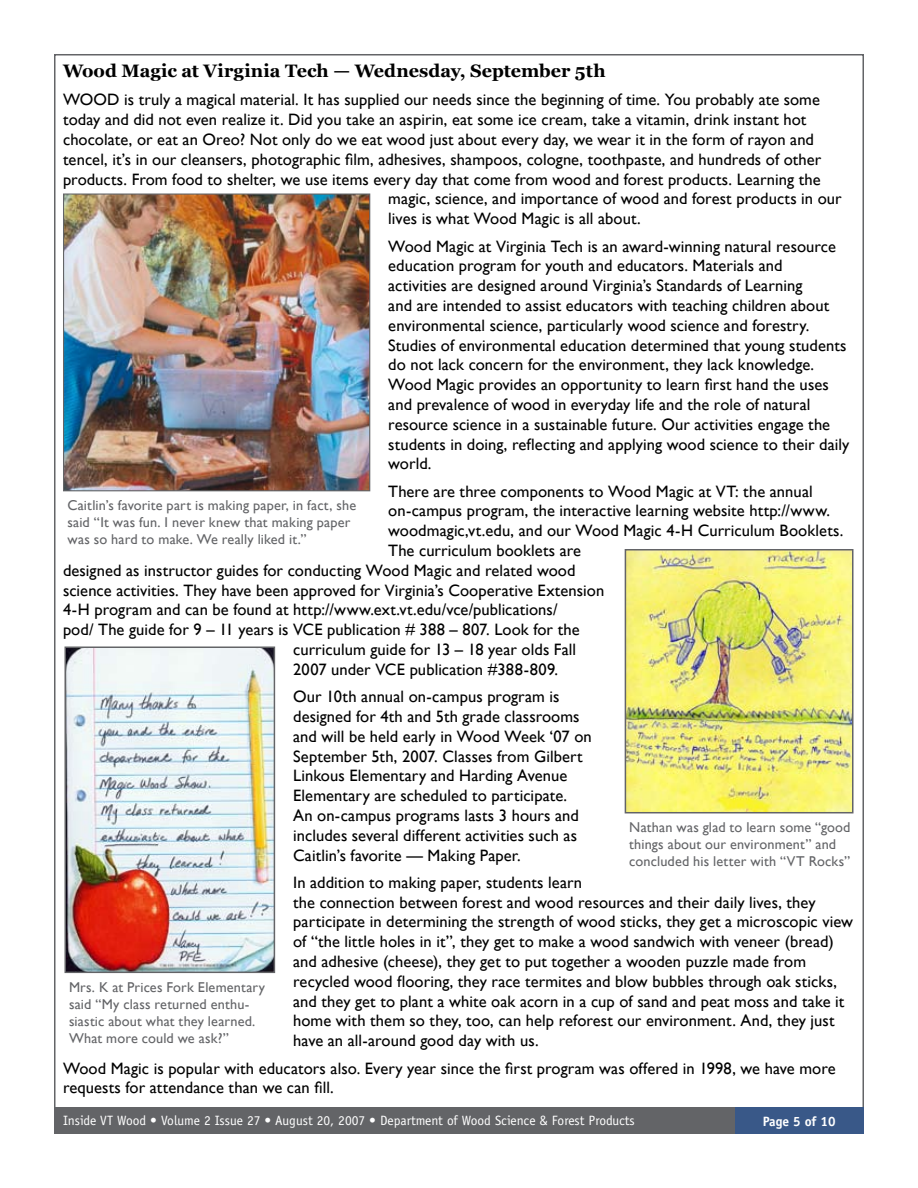
<style>
.page{position:relative;width:918px;height:1188px;background:#fff}
.page>*{position:absolute;margin:0;border:0;box-sizing:border-box;transform-origin:0 0}
.t1{font:700 18px "Georgia";color:#000}
.t2{font:16.5px/19.8px "Gill Sans";letter-spacing:.005em;color:#000}
.t3{font:14.25px/17.1px "Gill Sans";letter-spacing:.01em;color:#636467}
.t4{font:13.5px "Officina Sans";color:#fff}
.t5{font:700 13.5px "Officina Sans";color:#fff}
</style>
<div class="page">
<img style="left:65px;top:196px;width:303px;height:293px">
<div style="left:63px;top:194px;width:307px;height:297px;border:1px solid #636467"></div>
<img style="left:628px;top:552px;width:223px;height:258px">
<div style="left:625px;top:549px;width:229px;height:264px;border:2px solid #636467"></div>
<img style="left:67px;top:649px;width:205px;height:321px">
<div style="left:64px;top:646px;width:211px;height:327px;border:2px solid #636467"></div>
<div style="left:734px;top:1107px;width:130px;height:27px;background:#395888"></div>
<div style="left:54px;top:1107px;width:680px;height:27px;background:#636467"></div>
<p class="t1" style="left:63px;top:60px;width:544px">Wood Magic at Virginia Tech — Wednesday, September 5th</p>
<p class="t2" style="left:63px;top:90px;width:758px">WOOD is truly a magical material. It has supplied our needs since the beginning of time. You probably ate some</p>
<p class="t2" style="left:63px;top:110px;width:745px">today and did not even realize it. Did you take an aspirin, eat some ice cream, take a vitamin, drink instant hot</p>
<p class="t2" style="left:63px;top:129px;width:753px">chocolate, or eat an Oreo? Not only do we eat wood just about every day, we wear it in the form of rayon and</p>
<p class="t2" style="left:63px;top:149px;width:760px">tencel, it’s in our cleansers, photographic film, adhesives, shampoos, cologne, toothpaste, and hundreds of other</p>
<p class="t2" style="left:63px;top:169px;width:759px">products. From food to shelter, we use items every day that come from wood and forest products. Learning the</p>
<p class="t2" style="left:388px;top:189px;width:455px">magic, science, and importance of wood and forest products in our</p>
<p class="t2" style="left:388px;top:209px;width:254px">lives is what Wood Magic is all about.</p>
<p class="t2" style="left:388px;top:236px;width:463px">Wood Magic at Virginia Tech is an award-winning natural resource education program for youth and educators. Materials and<br>activities are designed around Virginia’s Standards of Learning<br>and are intended to assist educators with teaching children about environmental science, particularly wood science and forestry.<br>Studies of environmental education determined that young students do not lack concern for the environment, they lack knowledge.<br>Wood Magic provides an opportunity to learn first hand the uses and prevalence of wood in everyday life and the role of natural resource science in a sustainable future. Our activities engage the students in doing, reflecting and applying wood science to their daily world.</p>
<p class="t2" style="left:388px;top:481px;width:426px">There are three components to Wood Magic at VT: the annual</p>
<p class="t2" style="left:388px;top:501px;width:443px">on-campus program, the interactive learning website http://www.</p>
<p class="t2" style="left:388px;top:521px;width:457px">woodmagic,vt.edu, and our Wood Magic 4-H Curriculum Booklets.</p>
<p class="t2" style="left:388px;top:540px;width:194px">The curriculum booklets are</p>
<p class="t2" style="left:63px;top:560px;width:514px">designed as instructor guides for conducting Wood Magic and related wood</p>
<p class="t2" style="left:63px;top:580px;width:543px">science activities. They have been approved for Virginia’s Cooperative Extension</p>
<p class="t2" style="left:63px;top:600px;width:496px">4-H program and can be found at http://www.ext.vt.edu/vce/publications/</p>
<p class="t2" style="left:63px;top:620px;width:518px">pod/ The guide for 9 – 11 years is VCE publication # 388 – 807. Look for the</p>
<p class="t2" style="left:293px;top:639px;width:285px">curriculum guide for 13 – 18 year olds Fall</p>
<p class="t2" style="left:293px;top:659px;width:267px">2007 under VCE publication #388-809.</p>
<p class="t2" style="left:293px;top:687px;width:300px">Our 10th annual on-campus program is designed for 4th and 5th grade classrooms and will be held early in Wood Week ‘07 on September 5th, 2007. Classes from Gilbert Linkous Elementary and Harding Avenue Elementary are scheduled to participate.<br>An on-campus programs lasts 3 hours and includes several different activities such as Caitlin’s favorite — Making Paper.</p>
<p class="t2" style="left:293px;top:872px;width:561px">In addition to making paper, students learn<br>the connection between forest and wood resources and their daily lives, they participate in determining the strength of wood sticks, they get a microscopic view of “the little holes in it”, they get to make a wood sandwich with veneer (bread) and adhesive (cheese), they get to put together a wooden puzzle made from recycled wood flooring, they race termites and blow bubbles through oak sticks, and they get to plant a white oak acorn in a cup of sand and peat moss and take it home with them so they, too, can help reforest our environment. And, they just have an all-around good day with us.</p>
<p class="t2" style="left:63px;top:1058px;width:774px">Wood Magic is popular with educators also. Every year since the first program was offered in 1998, we have more requests for attendance than we can fill.</p>
<p class="t3" style="left:68px;top:497px;width:290px">Caitlin’s favorite part is making paper, in fact, she said “It was fun. I never knew that making paper was so hard to make. We really liked it.”</p>
<p class="t3" style="left:629px;top:818px;width:223px">Nathan was glad to learn some “good things about our environment” and concluded his letter with “VT Rocks”</p>
<p class="t3" style="left:69px;top:978px;width:198px">Mrs. K at Prices Fork Elementary said “My class returned enthu&shy;siastic about what they learned.<br>What more could we ask?”</p>
<p class="t4" style="left:63px;top:1113px;width:573px">Inside VT Wood • Volume 2 Issue 27 • August 20, 2007 • Department of Wood Science &amp; Forest Products</p>
<p class="t5" style="left:763px;top:1113px;width:74px">Page 5 of 10</p>
</div>
